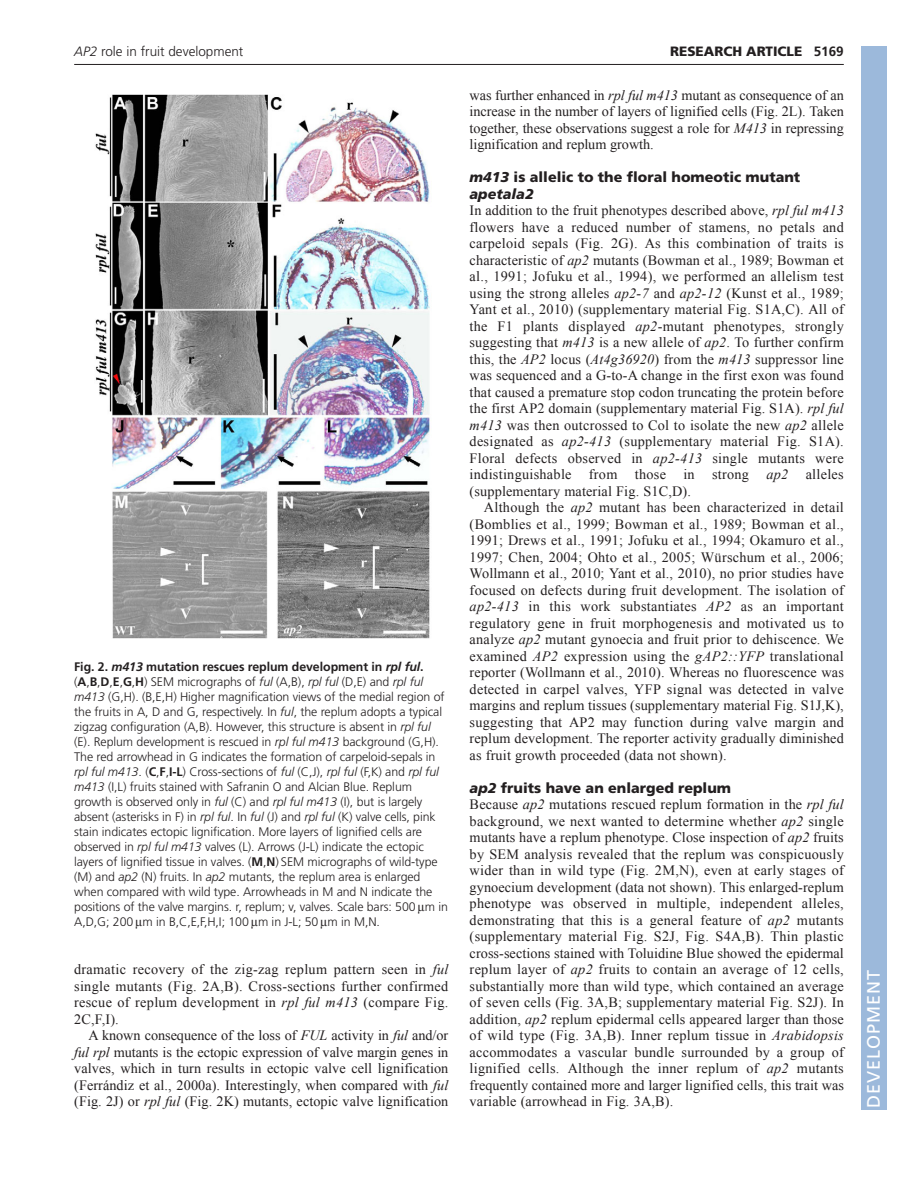
<style>
.page{position:relative;width:918px;height:1188px;background:#fff}
.page>*{position:absolute;margin:0;border:0;box-sizing:border-box;transform-origin:0 0}
.t1{font:18px "Frutiger LT Std";letter-spacing:.055em;color:#fff}
.t2{font:14.25px/16.5px "Times New Roman";letter-spacing:.01em;color:#231f20;text-align:justify}
.t3{font:900 14.25px/16.5px "Frutiger LT Std";color:#231f20}
.t4{font:300 13.5px "Frutiger LT Std";color:#231f20}
.t5{font:900 13.5px "Frutiger LT Std";color:#231f20}
.t6{font:300 12.3px/15px "Frutiger LT Std";letter-spacing:-.005em;color:#231f20}
.s1{font-style:italic}
.s2{font-weight:700}
.s3{font-weight:700;font-style:italic}
</style>
<div class="page">
<hr style="left:74px;top:64px;width:770px;height:1px;background:#231f20">
<img style="left:95px;top:94px;width:335px;height:545px">
<div style="left:861px;top:46px;width:25px;height:1064px;background:#9cb9db"></div>
<p class="t4" style="left:74px;top:46px;width:171px"><span class="s1">AP2</span> role in fruit development</p>
<p class="t5" style="left:670px;top:45px;width:175px">RESEARCH ARTICLE <span class="s2">5169</span></p>
<p class="t6" style="left:74px;top:660px;width:375px"><span class="s2">Fig. 2.</span> <span class="s3">m413</span> <span class="s2">mutation rescues replum development in</span> <span class="s3">rpl ful</span><span class="s2">. </span>(<span class="s2">A</span>,<span class="s2">B</span>,<span class="s2">D</span>,<span class="s2">E</span>,<span class="s2">G</span>,<span class="s2">H</span>) SEM micrographs of <span class="s1">ful</span> (A,B), <span class="s1">rpl ful</span> (D,E) and <span class="s1">rpl ful m413</span> (G,H). (B,E,H) Higher magnification views of the medial region of the fruits in A, D and G, respectively. In <span class="s1">ful</span>, the replum adopts a typical zigzag configuration (A,B). However, this structure is absent in <span class="s1">rpl ful </span>(E). Replum development is rescued in <span class="s1">rpl ful m413</span> background (G,H).<br>The red arrowhead in G indicates the formation of carpeloid-sepals in <span class="s1">rpl ful m413</span>. (<span class="s2">C</span>,<span class="s2">F</span>,<span class="s2">I-L</span>) Cross-sections of <span class="s1">ful</span> (C,J), <span class="s1">rpl ful</span> (F,K) and <span class="s1">rpl ful m413</span> (I,L) fruits stained with Safranin O and Alcian Blue. Replum growth is observed only in <span class="s1">ful</span> (C) and <span class="s1">rpl ful m413</span> (I), but is largely absent (asterisks in F) in <span class="s1">rpl ful</span>. In <span class="s1">ful</span> (J) and <span class="s1">rpl ful</span> (K) valve cells, pink stain indicates ectopic lignification. More layers of lignified cells are observed in <span class="s1">rpl ful m413</span> valves (L). Arrows (J-L) indicate the ectopic layers of lignified tissue in valves. (<span class="s2">M</span>,<span class="s2">N</span>) SEM micrographs of wild-type (M) and <span class="s1">ap2</span> (N) fruits. In <span class="s1">ap2</span> mutants, the replum area is enlarged when compared with wild type. Arrowheads in M and N indicate the positions of the valve margins. r, replum; v, valves. Scale bars: 500 m in A,D,G; 200 m in B,C,E,F,H,I; 100 m in J-L; 50 m in M,N.</p>
<p class="t2" style="left:74px;top:961px;width:376px">dramatic recovery of the zig-zag replum pattern seen in <span class="s1">ful </span>single mutants (Fig. 2A,B). Cross-sections further confirmed rescue of replum development in <span class="s1">rpl ful m413</span> (compare Fig.<br>2C,F,I).</p>
<p class="t2" style="left:74px;top:1027px;width:376px;text-indent:14px">A known consequence of the loss of <span class="s1">FUL</span> activity in <span class="s1">ful</span> and/or <span class="s1">ful rpl</span> mutants is the ectopic expression of valve margin genes in valves, which in turn results in ectopic valve cell lignification (Ferrándiz et al., 2000a). Interestingly, when compared with <span class="s1">ful </span>(Fig. 2J) or <span class="s1">rpl ful</span> (Fig. 2K) mutants, ectopic valve lignification</p>
<p class="t2" style="left:470px;top:87px;width:376px">was further enhanced in <span class="s1">rpl ful m413</span> mutant as consequence of an increase in the number of layers of lignified cells (Fig. 2L). Taken together, these observations suggest a role for <span class="s1">M413</span> in repressing lignification and replum growth.</p>
<p class="t3" style="left:470px;top:170px;width:332px"><span class="s1">m413</span> is allelic to the floral homeotic mutant <span class="s1">apetala2</span></p>
<p class="t2" style="left:470px;top:202px;width:376px">In addition to the fruit phenotypes described above, <span class="s1">rpl ful m413 </span>flowers have a reduced number of stamens, no petals and carpeloid sepals (Fig. 2G). As this combination of traits is characteristic of <span class="s1">ap2</span> mutants (Bowman et al., 1989; Bowman et al., 1991; Jofuku et al., 1994), we performed an allelism test using the strong alleles <span class="s1">ap2-7</span> and <span class="s1">ap2-12</span> (Kunst et al., 1989; Yant et al., 2010) (supplementary material Fig. S1A,C). All of the F1 plants displayed <span class="s1">ap2</span>-mutant phenotypes, strongly suggesting that <span class="s1">m413</span> is a new allele of <span class="s1">ap2</span>. To further confirm this, the <span class="s1">AP2</span> locus (<span class="s1">At4g36920</span>) from the <span class="s1">m413</span> suppressor line was sequenced and a G-to-A change in the first exon was found that caused a premature stop codon truncating the protein before the first AP2 domain (supplementary material Fig. S1A). <span class="s1">rpl ful m413</span> was then outcrossed to Col to isolate the new <span class="s1">ap2</span> allele designated as <span class="s1">ap2-413</span> (supplementary material Fig. S1A).<br>Floral defects observed in <span class="s1">ap2-413</span> single mutants were indistinguishable from those in strong <span class="s1">ap2</span> alleles (supplementary material Fig. S1C,D).</p>
<p class="t2" style="left:470px;top:499px;width:376px;text-indent:14px">Although the <span class="s1">ap2</span> mutant has been characterized in detail (Bomblies et al., 1999; Bowman et al., 1989; Bowman et al., 1991; Drews et al., 1991; Jofuku et al., 1994; Okamuro et al., 1997; Chen, 2004; Ohto et al., 2005; Würschum et al., 2006; Wollmann et al., 2010; Yant et al., 2010), no prior studies have focused on defects during fruit development. The isolation of <span class="s1">ap2-413</span> in this work substantiates <span class="s1">AP2</span> as an important regulatory gene in fruit morphogenesis and motivated us to analyze <span class="s1">ap2</span> mutant gynoecia and fruit prior to dehiscence. We examined <span class="s1">AP2</span> expression using the <span class="s1">gAP2::YFP</span> translational reporter (Wollmann et al., 2010). Whereas no fluorescence was detected in carpel valves, YFP signal was detected in valve margins and replum tissues (supplementary material Fig. S1J,K), suggesting that AP2 may function during valve margin and replum development. The reporter activity gradually diminished as fruit growth proceeded (data not shown).</p>
<p class="t3" style="left:470px;top:780px;width:263px"><span class="s1">ap2</span> fruits have an enlarged replum</p>
<p class="t2" style="left:470px;top:796px;width:376px">Because <span class="s1">ap2</span> mutations rescued replum formation in the <span class="s1">rpl ful </span>background, we next wanted to determine whether <span class="s1">ap2</span> single mutants have a replum phenotype. Close inspection of <span class="s1">ap2</span> fruits by SEM analysis revealed that the replum was conspicuously wider than in wild type (Fig. 2M,N), even at early stages of gynoecium development (data not shown). This enlarged-replum phenotype was observed in multiple, independent alleles, demonstrating that this is a general feature of <span class="s1">ap2</span> mutants (supplementary material Fig. S2J, Fig. S4A,B). Thin plastic cross-sections stained with Toluidine Blue showed the epidermal replum layer of <span class="s1">ap2</span> fruits to contain an average of 12 cells, substantially more than wild type, which contained an average of seven cells (Fig. 3A,B; supplementary material Fig. S2J). In addition, <span class="s1">ap2</span> replum epidermal cells appeared larger than those of wild type (Fig. 3A,B). Inner replum tissue in <span class="s1">Arabidopsis </span>accommodates a vascular bundle surrounded by a group of lignified cells. Although the inner replum of <span class="s1">ap2</span> mutants frequently contained more and larger lignified cells, this trait was variable (arrowhead in Fig. 3A,B).</p>
<p class="t1" style="left:863px;top:1108px;width:140px;rotate:-90deg">DEVELOPMENT</p>
</div>
